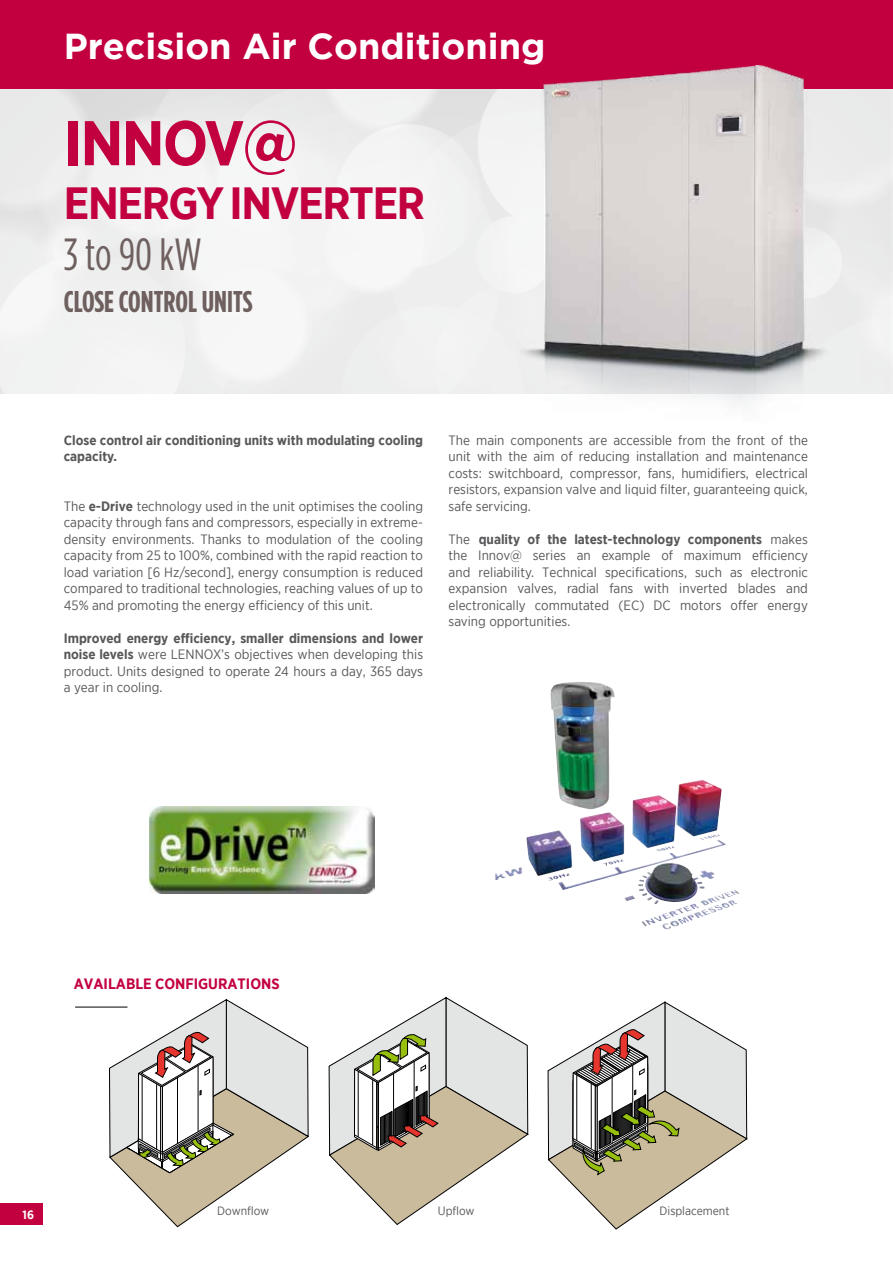
<style>
.page{position:relative;width:893px;height:1263px;background:#fff}
.page>*{position:absolute;margin:0;border:0;box-sizing:border-box;transform-origin:0 0}
.t1{font:700 63px "Gotham Narrow";letter-spacing:-.03em;color:#c3003f}
.t2{font:700 45px "Gotham Narrow";letter-spacing:-.03em;color:#c3003f}
.t3{font:45px "Gotham Condensed";color:#6e605e}
.t4{font:700 36px "Gotham";color:#fff}
.t5{font:700 30px "Gotham Condensed";color:#6e605e}
.t6{font:700 15px "Gotham Narrow";color:#c3003f}
.t7{font:13.5px/16.5px "Gotham Narrow";color:#58585a;text-align:justify}
.t8{font:700 13.5px/16.5px "Gotham Narrow";color:#58585a}
.t9{font:12px "Gotham Narrow";color:#58585a}
.t10{font:700 12px "Gotham Narrow";color:#fff}
.s1{font-weight:700}
</style>
<div class="page">
<div style="left:0;top:0;width:893px;height:89px;background:#c3003f"></div>
<div style="left:0;top:90px;width:893px;height:303px;background:#f1f1f1"></div>
<img style="left:550px;top:682px;width:43px;height:127px">
<img style="left:150px;top:806px;width:225px;height:88px">
<img style="left:518px;top:65px;width:312px;height:339px">
<svg style="left:328px;top:997px;width:201px;height:228px"></svg>
<svg style="left:547px;top:1001px;width:200px;height:229px"></svg>
<svg style="left:109px;top:999px;width:200px;height:228px"></svg>
<hr style="left:75px;top:1007px;width:52px;height:1px;background:#000">
<div style="left:0;top:1203px;width:43px;height:22px;background:#c3003f"></div>
<h3 class="t4" style="left:64px;top:25px;width:483px">Precision Air Conditioning</h3>
<h1 class="t1" style="left:64px;top:103px;width:235px">INNOV@</h1>
<h2 class="t2" style="left:64px;top:174px;width:363px">ENERGY INVERTER</h2>
<h2 class="t3" style="left:64px;top:228px;width:140px">3 to 90 kW</h2>
<h3 class="t5" style="left:64px;top:284px;width:190px">CLOSE CONTROL UNITS</h3>
<p class="t8" style="left:64px;top:432px;width:361px">Close control air conditioning units with modulating cooling capacity.</p>
<p class="t7" style="left:64px;top:497px;width:361px">The <span class="s1">e-Drive</span> technology used in the unit optimises the cooling capacity through fans and compressors, especially in extreme&shy;density environments. Thanks to modulation of the cooling capacity from 25 to 100%, combined with the rapid reaction to load variation [6 Hz/second], energy consumption is reduced compared to traditional technologies, reaching values of up to 45% and promoting the energy efficiency of this unit.</p>
<p class="t7" style="left:64px;top:629px;width:361px"><span class="s1">Improved energy efficiency, smaller dimensions and lower noise levels</span> were LENNOX’s objectives when developing this product. Units designed to operate 24 hours a day, 365 days a year in cooling.</p>
<p class="t7" style="left:449px;top:431px;width:361px">The main components are accessible from the front of the unit with the aim of reducing installation and maintenance costs: switchboard, compressor, fans, humidifiers, electrical resistors, expansion valve and liquid filter, guaranteeing quick, safe servicing.</p>
<p class="t7" style="left:449px;top:530px;width:361px">The <span class="s1">quality of the latest-technology components</span> makes the Innov@ series an example of maximum efficiency and reliability. Technical specifications, such as electronic expansion valves, radial fans with inverted blades and electronically commutated (EC) DC motors offer energy saving opportunities.</p>
<p class="t6" style="left:74px;top:974px;width:207px">AVAILABLE CONFIGURATIONS</p>
<p class="t10" style="left:23px;top:1207px;width:13px">16</p>
<p class="t9" style="left:217px;top:1204px;width:53px">Downflow</p>
<p class="t9" style="left:438px;top:1204px;width:38px">Upflow</p>
<p class="t9" style="left:659px;top:1204px;width:72px">Displacement</p>
</div>
